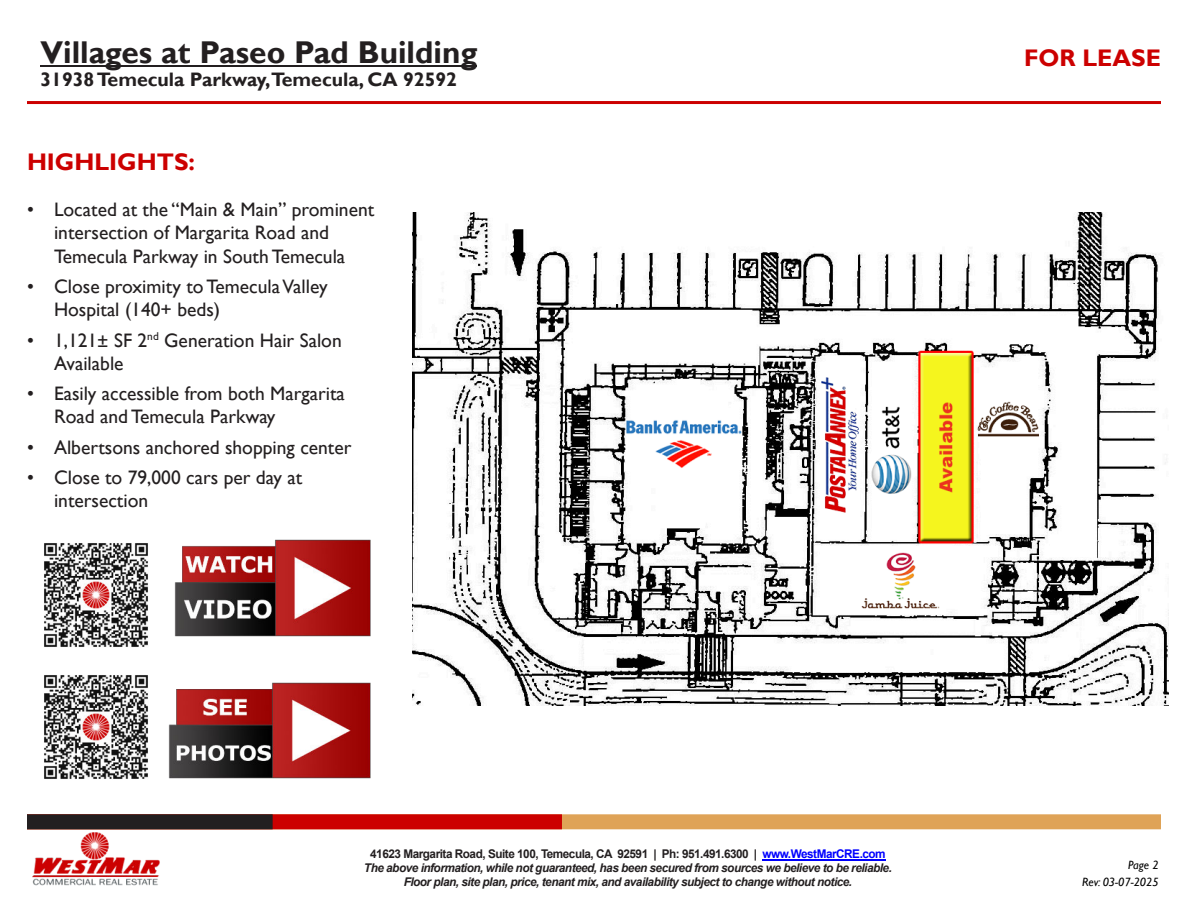
<style>
.page{position:relative;width:1188px;height:918px;background:#fff}
.page>*{position:absolute;margin:0;border:0;box-sizing:border-box;transform-origin:0 0}
.t1{font:700 31.5px "Gill Sans";color:#231f20}
.t2{font:700 24px "Gill Sans";color:#c00}
.t3{font:19.5px "Gill Sans";color:#231f20}
.t4{font:700 19.5px "Gill Sans";color:#231f20}
.t5{font:italic 700 12px/14.4px "Arial";letter-spacing:-.04em;color:#231f20;text-align:center}
.t6{font:italic 12px/17.4px "Gill Sans";color:#000;text-align:right}
.t7{font:11.4px "Gill Sans";color:#231f20}
.s1{font-style:normal}
.s2{font-style:normal;color:#00f}
</style>
<div class="page">
<hr style="left:40px;top:65px;width:437px;height:1px;background:#231f20">
<hr style="left:27px;top:101px;width:1134px;height:3px;background:#c00">
<img style="left:27px;top:829px;width:138px;height:57px">
<hr style="left:762px;top:859px;width:124px;height:1px;background:#00f">
<div style="left:27px;top:814px;width:1134px;height:15px;background:#dfa357"></div>
<div style="left:27px;top:814px;width:535px;height:15px;background:#c00"></div>
<div style="left:27px;top:814px;width:246px;height:15px;background:#231f20"></div>
<img style="left:413px;top:213px;width:756px;height:492px">
<img style="left:175px;top:539px;width:196px;height:98px">
<img style="left:44px;top:543px;width:104px;height:104px">
<img style="left:169px;top:682px;width:202px;height:97px">
<img style="left:44px;top:675px;width:104px;height:104px">
<p class="t1" style="left:40px;top:41px;width:438px">Villages at Paseo Pad Building</p>
<p class="t4" style="left:40px;top:72px;width:418px">31938 Temecula Parkway,Temecula, CA 92592</p>
<p class="t2" style="left:27px;top:154px;width:170px">HIGHLIGHTS:</p>
<p class="t3" style="left:27px;top:203px;width:349px">• Located at the “Main &amp; Main” prominent</p>
<p class="t3" style="left:54px;top:226px;width:277px">intersection of Margarita Road and</p>
<p class="t3" style="left:54px;top:249px;width:293px">Temecula Parkway in South Temecula</p>
<p class="t3" style="left:27px;top:280px;width:302px">• Close proximity to Temecula Valley</p>
<p class="t3" style="left:54px;top:303px;width:168px">Hospital (140+ beds)</p>
<p class="t3" style="left:27px;top:333px;width:122px">• 1,121± SF 2</p>
<p class="t7" style="left:147px;top:332px;width:13px">nd</p>
<p class="t3" style="left:164px;top:333px;width:179px">Generation Hair Salon</p>
<p class="t3" style="left:54px;top:356px;width:71px">Available</p>
<p class="t3" style="left:27px;top:387px;width:319px">• Easily accessible from both Margarita</p>
<p class="t3" style="left:54px;top:410px;width:223px">Road and Temecula Parkway</p>
<p class="t3" style="left:27px;top:440px;width:326px">• Albertsons anchored shopping center</p>
<p class="t3" style="left:27px;top:470px;width:277px">• Close to 79,000 cars per day at</p>
<p class="t3" style="left:54px;top:494px;width:96px">intersection</p>
<p class="t2" style="left:1024px;top:50px;width:138px">FOR LEASE</p>
<p class="t5" style="left:364px;top:847px;width:530px"><span class="s1">41623 Margarita Road, Suite 100, Temecula, CA 92591 | Ph: 951.491.6300 |</span> <span class="s2">www.WestMarCRE.com<br></span>The above information, while not guaranteed, has been secured from sources we believe to be reliable.<br>Floor plan, site plan, price, tenant mix, and availability subject to change without notice.</p>
<p class="t6" style="left:1082px;top:858px;width:78px">Page 2<br>Rev: 03-07-2025</p>
</div>
